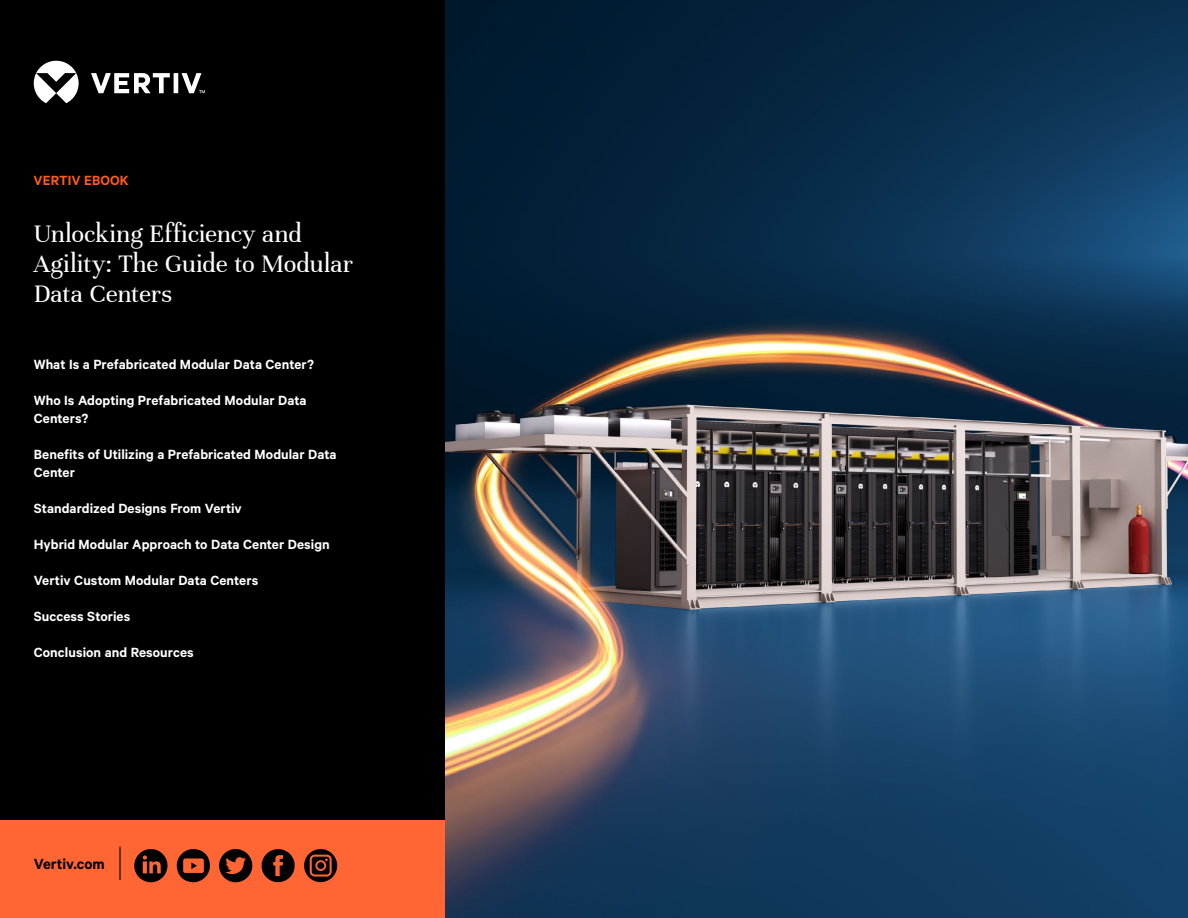
<style>
.page{position:relative;width:1188px;height:918px;background:#fff}
.page>*{position:absolute;margin:0;border:0;box-sizing:border-box;transform-origin:0 0}
.t1{font:27px/30px "Unna";letter-spacing:-.005em;color:#fff}
.t2{font:600 16.5px "Calibre";color:#000}
.t3{font:600 15px/18px "Calibre";letter-spacing:.005em;color:#fff}
.t4{font:600 15px "Calibre";letter-spacing:.005em;color:#fe5b1b}
</style>
<div class="page">
<img style="left:444px;top:0;width:744px;height:917px">
<div style="left:0;top:0;width:444px;height:918px;background:#000"></div>
<div style="left:0;top:821px;width:444px;height:97px;background:#f63"></div>
<svg style="left:34px;top:61px;width:171px;height:42px"></svg>
<hr style="left:119px;top:847px;width:2px;height:33px;background:#000">
<svg style="left:134px;top:849px;width:34px;height:33px"></svg>
<svg style="left:177px;top:849px;width:33px;height:34px"></svg>
<svg style="left:219px;top:849px;width:33px;height:33px"></svg>
<svg style="left:262px;top:849px;width:33px;height:33px"></svg>
<svg style="left:304px;top:849px;width:33px;height:33px"></svg>
<p class="t4" style="left:34px;top:172px;width:97px">VERTIV EBOOK</p>
<h1 class="t1" style="left:34px;top:218px;width:321px">Unlocking Efficiency and<br>Agility: The Guide to Modular<br>Data Centers</h1>
<p class="t3" style="left:34px;top:355px;width:282px">What Is a Prefabricated Modular Data Center?</p>
<p class="t3" style="left:34px;top:391px;width:274px">Who Is Adopting Prefabricated Modular Data<br>Centers?</p>
<p class="t3" style="left:34px;top:445px;width:304px">Benefits of Utilizing a Prefabricated Modular Data<br>Center</p>
<p class="t3" style="left:34px;top:499px;width:210px">Standardized Designs From Vertiv</p>
<p class="t3" style="left:34px;top:535px;width:298px">Hybrid Modular Approach to Data Center Design</p>
<p class="t3" style="left:34px;top:571px;width:226px">Vertiv Custom Modular Data Centers</p>
<p class="t3" style="left:34px;top:607px;width:98px">Success Stories</p>
<p class="t3" style="left:34px;top:643px;width:162px">Conclusion and Resources</p>
<p class="t2" style="left:34px;top:854px;width:73px">Vertiv.com</p>
</div>
